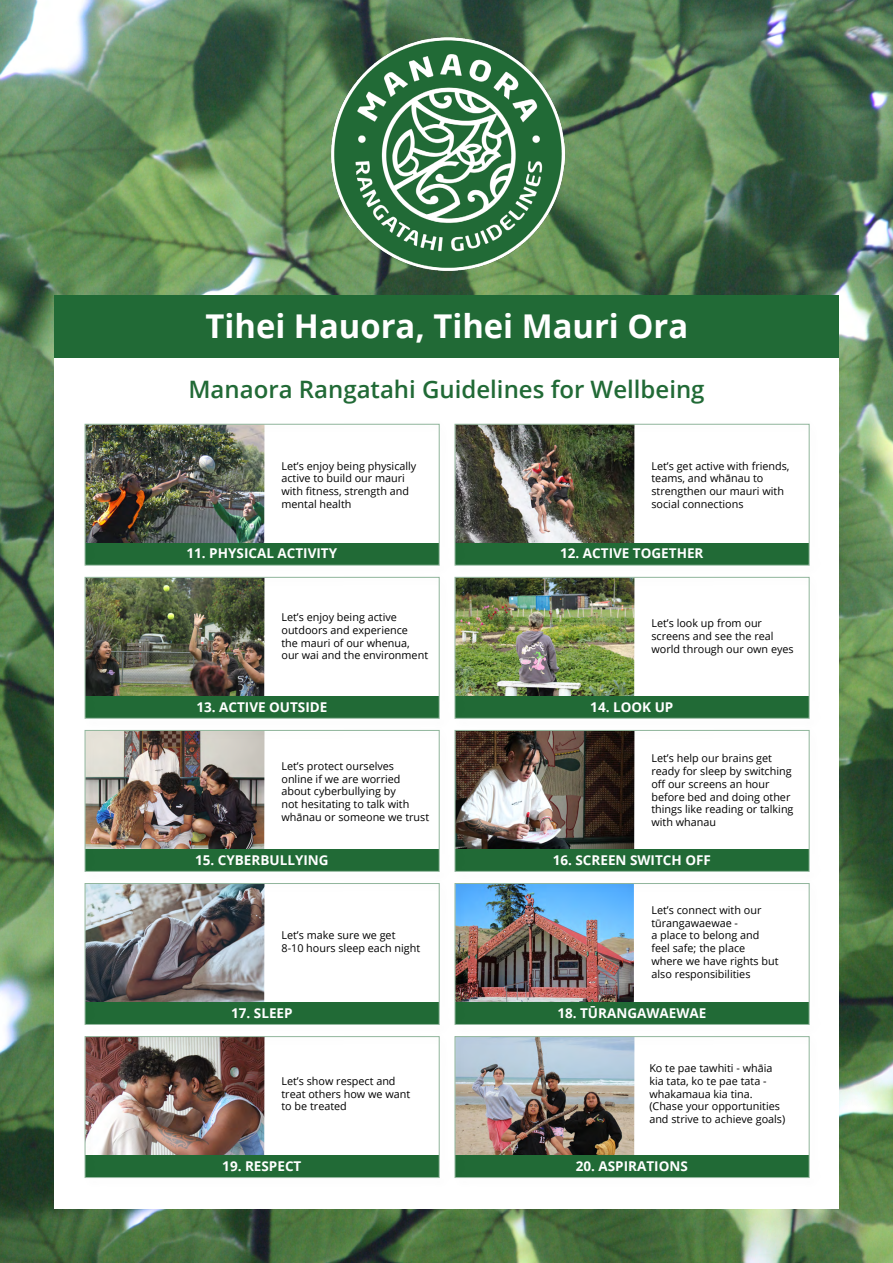
<style>
.page{position:relative;width:893px;height:1263px;background:#fff}
.page>*{position:absolute;margin:0;border:0;box-sizing:border-box;transform-origin:0 0}
.t1{font:700 32.85px "Open Sans";color:#fff}
.t2{font:600 24px "Open Sans";color:#216a36}
.t3{font:700 13.5px "Open Sans";color:#fff}
.t4{font:10.8px/12.8px "Open Sans";color:#000}
</style>
<div class="page">
<img style="left:0;top:0;width:893px;height:1263px">
<div style="left:54px;top:312px;width:785px;height:897px;background:#fff"></div>
<div style="left:54px;top:296px;width:785px;height:62px;background:#216a36"></div>
<img style="left:331px;top:38px;width:233px;height:233px">
<div style="left:82px;top:421px;width:368px;height:156px;background:#000;opacity:.15"></div>
<div style="left:85px;top:424px;width:354px;height:141px;border:1px solid #90b59b"></div>
<div style="left:452px;top:421px;width:368px;height:156px;background:#000;opacity:.15"></div>
<div style="left:455px;top:424px;width:354px;height:141px;border:1px solid #90b59b"></div>
<div style="left:82px;top:574px;width:368px;height:156px;background:#000;opacity:.15"></div>
<div style="left:85px;top:577px;width:354px;height:141px;border:1px solid #90b59b"></div>
<div style="left:452px;top:574px;width:368px;height:156px;background:#000;opacity:.15"></div>
<div style="left:455px;top:577px;width:354px;height:141px;border:1px solid #90b59b"></div>
<div style="left:82px;top:727px;width:368px;height:156px;background:#000;opacity:.15"></div>
<div style="left:85px;top:730px;width:354px;height:142px;border:1px solid #90b59b"></div>
<div style="left:452px;top:727px;width:368px;height:156px;background:#000;opacity:.15"></div>
<div style="left:455px;top:730px;width:354px;height:142px;border:1px solid #90b59b"></div>
<div style="left:82px;top:880px;width:368px;height:156px;background:#000;opacity:.15"></div>
<div style="left:85px;top:883px;width:354px;height:142px;border:1px solid #90b59b"></div>
<div style="left:452px;top:880px;width:368px;height:156px;background:#000;opacity:.15"></div>
<div style="left:455px;top:883px;width:354px;height:142px;border:1px solid #90b59b"></div>
<div style="left:82px;top:1033px;width:368px;height:156px;background:#000;opacity:.15"></div>
<div style="left:85px;top:1036px;width:354px;height:142px;border:1px solid #90b59b"></div>
<div style="left:452px;top:1033px;width:368px;height:156px;background:#000;opacity:.15"></div>
<div style="left:455px;top:1036px;width:354px;height:142px;border:1px solid #90b59b"></div>
<h1 class="t1" style="left:206px;top:303px;width:484px">Tihei Hauora, Tihei Mauri Ora</h1>
<h2 class="t2" style="left:188px;top:373px;width:518px">Manaora Rangatahi Guidelines for Wellbeing</h2>
<p class="t4" style="left:281px;top:459px;width:136px">Let’s enjoy being physically active to build our mauri with fitness, strength and mental health</p>
<p class="t3" style="left:187px;top:544px;width:152px">11. PHYSICAL ACTIVITY</p>
<p class="t4" style="left:281px;top:611px;width:148px">Let’s enjoy being active outdoors and experience<br>the mauri of our whenua, our wai and the environment</p>
<p class="t3" style="left:196px;top:697px;width:133px">13. ACTIVE OUTSIDE</p>
<p class="t4" style="left:281px;top:759px;width:149px">Let’s protect ourselves<br>online if we are worried about cyberbullying by<br>not hesitating to talk with whānau or someone we trust</p>
<p class="t3" style="left:195px;top:850px;width:135px">15. CYBERBULLYING</p>
<p class="t4" style="left:281px;top:929px;width:140px">Let’s make sure we get<br>8-10 hours sleep each night</p>
<p class="t3" style="left:231px;top:1003px;width:63px">17. SLEEP</p>
<p class="t4" style="left:281px;top:1074px;width:130px">Let’s show respect and treat others how we want to be treated</p>
<p class="t3" style="left:222px;top:1156px;width:81px">19. RESPECT</p>
<p class="t4" style="left:651px;top:459px;width:140px">Let’s get active with friends, teams, and whānau to strengthen our mauri with social connections</p>
<p class="t3" style="left:560px;top:544px;width:145px">12. ACTIVE TOGETHER</p>
<p class="t4" style="left:651px;top:617px;width:144px">Let’s look up from our screens and see the real world through our own eyes</p>
<p class="t3" style="left:590px;top:697px;width:85px">14. LOOK UP</p>
<p class="t4" style="left:651px;top:752px;width:144px">Let’s help our brains get ready for sleep by switching off our screens an hour before bed and doing other things like reading or talking with whanau</p>
<p class="t3" style="left:553px;top:850px;width:160px">16. SCREEN SWITCH OFF</p>
<p class="t4" style="left:651px;top:903px;width:129px">Let’s connect with our tūrangawaewae -<br>a place to belong and feel safe; the place where we have rights but also responsibilities</p>
<p class="t3" style="left:557px;top:1003px;width:150px">18. TŪRANGAWAEWAE</p>
<p class="t4" style="left:649px;top:1061px;width:137px">Ko te pae tawhiti - whāia kia tata, ko te pae tata - whakamaua kia tina. (Chase your opportunities and strive to achieve goals)</p>
<p class="t3" style="left:576px;top:1156px;width:114px">20. ASPIRATIONS</p>
</div>
